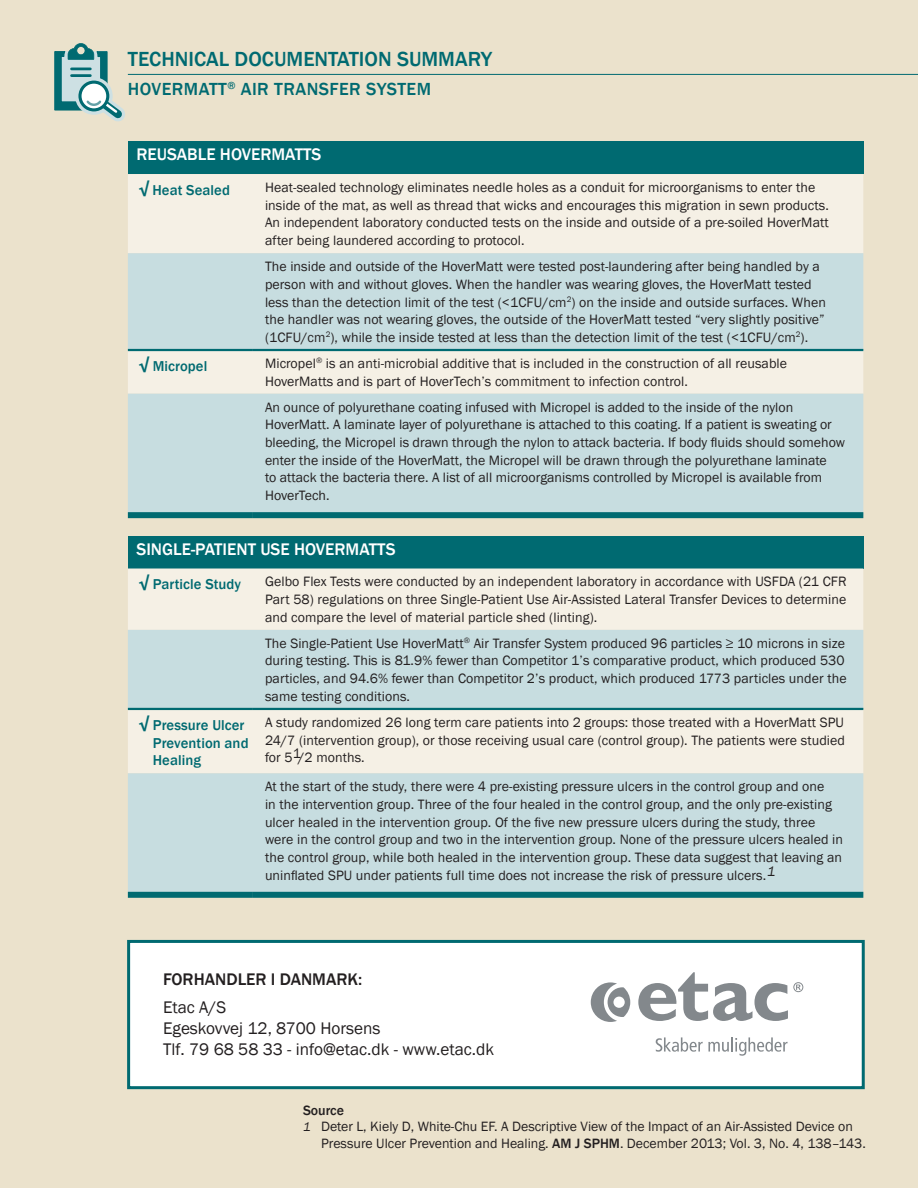
<style>
.page{position:relative;width:918px;height:1188px;background:#ebe2cc}
.page>*{position:absolute;margin:0;border:0;box-sizing:border-box;transform-origin:0 0}
.case_study{font:500 21px "Franklin Gothic";color:#006a71}
.case_study_title{font:500 18px "Franklin Gothic";letter-spacing:.025em;color:#006a71}
.table_title{font:17.25px/21px "Franklin Gothic";color:#231f20}
.table_title-2{font:500 17.25px "Franklin Gothic";color:#fff}
.table_title-3{font:500 17.25px "Franklin Gothic";color:#231f20}
.checkmark{font:500 14.7px/17.7px "Franklin Gothic";letter-spacing:.005em;color:#006a71}
.text{font:13.95px/17.7px "Franklin Gothic";letter-spacing:.005em;color:#231f20}
.sources{font:13.8px/16.5px "Franklin Gothic";color:#231f20}
.sources-2{font:500 13.8px "Franklin Gothic";color:#231f20}
.s1{font-family:"Chaparral Pro";font-weight:700;font-size:17.25px}
.s2{font-style:italic;font-size:12.75px}
.s3{font-weight:500}
</style>
<div class="page">
<svg style="left:54px;top:43px;width:71px;height:79px"></svg>
<hr style="left:72px;top:74px;width:18px;height:3px;background:#006a71">
<hr style="left:128px;top:74px;width:790px;height:1px;background:#006a71">
<div style="left:128px;top:142px;width:735px;height:32px;background:#006a71"></div>
<div style="left:128px;top:174px;width:735px;height:220px;background:#f5f0e5"></div>
<div style="left:128px;top:253px;width:735px;height:96px;background:#c7dde0"></div>
<div style="left:128px;top:394px;width:735px;height:118px;background:#c7dde0"></div>
<hr style="left:128px;top:349px;width:124px;height:2px;background:#006a71">
<hr style="left:252px;top:349px;width:611px;height:2px;background:#006a71">
<div style="left:128px;top:512px;width:124px;height:6px;background:#006a71"></div>
<div style="left:252px;top:512px;width:611px;height:6px;background:#006a71"></div>
<div style="left:128px;top:536px;width:735px;height:33px;background:#006a71"></div>
<div style="left:128px;top:569px;width:735px;height:204px;background:#f5f0e5"></div>
<div style="left:128px;top:630px;width:735px;height:78px;background:#c7dde0"></div>
<div style="left:128px;top:773px;width:735px;height:119px;background:#c7dde0"></div>
<hr style="left:128px;top:708px;width:124px;height:2px;background:#006a71">
<hr style="left:252px;top:708px;width:611px;height:2px;background:#006a71">
<div style="left:128px;top:892px;width:124px;height:6px;background:#006a71"></div>
<div style="left:252px;top:892px;width:611px;height:6px;background:#006a71"></div>
<div style="left:127px;top:940px;width:738px;height:149px;background:#fff;border:3px solid #006a71"></div>
<svg style="left:638px;top:972px;width:165px;height:49px"></svg>
<svg style="left:591px;top:982px;width:39px;height:40px"></svg>
<svg style="left:656px;top:1037px;width:132px;height:19px"></svg>
<p class="case_study" style="left:128px;top:46px;width:366px">TECHNICAL DOCUMENTATION SUMMARY</p>
<p class="case_study_title" style="left:128px;top:78px;width:305px">HOVERMATT<sup>®</sup> AIR TRANSFER SYSTEM</p>
<p class="table_title-2" style="left:137px;top:144px;width:186px">REUSABLE HOVERMATTS</p>
<p class="checkmark" style="left:139px;top:181px;width:93px"><span class="s1">√</span> Heat Sealed</p>
<p class="text" style="left:265px;top:179px;width:565px">Heat-sealed technology eliminates needle holes as a conduit for microorganisms to enter the inside of the mat, as well as thread that wicks and encourages this migration in sewn products.<br>An independent laboratory conducted tests on the inside and outside of a pre-soiled HoverMatt after being laundered according to protocol.</p>
<p class="text" style="left:265px;top:258px;width:562px">The inside and outside of the HoverMatt were tested post-laundering after being handled by a person with and without gloves. When the handler was wearing gloves, the HoverMatt tested less than the detection limit of the test (&lt;1CFU/cm<sup>2</sup>) on the inside and outside surfaces. When the handler was not wearing gloves, the outside of the HoverMatt tested “very slightly positive” (1CFU/cm<sup>2</sup>), while the inside tested at less than the detection limit of the test (&lt;1CFU/cm<sup>2</sup>).</p>
<p class="checkmark" style="left:139px;top:357px;width:70px"><span class="s1">√</span> Micropel</p>
<p class="text" style="left:265px;top:355px;width:524px">Micropel<sup>®</sup> is an anti-microbial additive that is included in the construction of all reusable<br>HoverMatts and is part of HoverTech’s commitment to infection control.</p>
<p class="text" style="left:265px;top:398px;width:581px">An ounce of polyurethane coating infused with Micropel is added to the inside of the nylon HoverMatt. A laminate layer of polyurethane is attached to this coating. If a patient is sweating or bleeding, the Micropel is drawn through the nylon to attack bacteria. If body fluids should somehow enter the inside of the HoverMatt, the Micropel will be drawn through the polyurethane laminate<br>to attack the bacteria there. A list of all microorganisms controlled by Micropel is available from HoverTech.</p>
<p class="table_title-2" style="left:137px;top:538px;width:261px">SINGLE-PATIENT USE HOVERMATTS</p>
<p class="checkmark" style="left:139px;top:576px;width:104px"><span class="s1">√</span> Particle Study</p>
<p class="text" style="left:265px;top:573px;width:583px;text-align:justify">Gelbo Flex Tests were conducted by an independent laboratory in accordance with USFDA (21 CFR Part 58) regulations on three Single-Patient Use Air-Assisted Lateral Transfer Devices to determine and compare the level of material particle shed (linting).</p>
<p class="text" style="left:265px;top:635px;width:583px">The Single-Patient Use HoverMatt<sup>®</sup> Air Transfer System produced 96 particles ≥ 10 microns in size during testing. This is 81.9% fewer than Competitor 1’s comparative product, which produced 530 particles, and 94.6% fewer than Competitor 2’s product, which produced 1773 particles under the same testing conditions.</p>
<p class="checkmark" style="left:153px;top:716px;width:97px;text-indent:-14px"><span class="s1">√</span> Pressure Ulcer<br>Prevention and<br>Healing</p>
<p class="text" style="left:265px;top:714px;width:582px;text-align:justify">A study randomized 26 long term care patients into 2 groups: those treated with a HoverMatt SPU 24/7 (intervention group), or those receiving usual care (control group). The patients were studied for 51/2 months.</p>
<p class="text" style="left:265px;top:778px;width:580px">At the start of the study, there were 4 pre-existing pressure ulcers in the control group and one<br>in the intervention group. Three of the four healed in the control group, and the only pre-existing ulcer healed in the intervention group. Of the five new pressure ulcers during the study, three were in the control group and two in the intervention group. None of the pressure ulcers healed in the control group, while both healed in the intervention group. These data suggest that leaving an uninflated SPU under patients full time does not increase the risk of pressure ulcers.<sup>1</sup></p>
<p class="table_title-3" style="left:163px;top:969px;width:201px">FORHANDLER I DANMARK:</p>
<p class="table_title" style="left:163px;top:997px;width:333px">Etac A/S<br>Egeskovvej 12, 8700 Horsens<br>Tlf. 79 68 58 33 - info@etac.dk - www.etac.dk</p>
<p class="sources-2" style="left:303px;top:1102px;width:43px">Source</p>
<p class="sources" style="left:321px;top:1119px;width:546px;text-indent:-18px"><span class="s2">1</span> Deter L, Kiely D, White-Chu EF. A Descriptive View of the Impact of an Air-Assisted Device on<br>Pressure Ulcer Prevention and Healing. <span class="s3">AM J SPHM</span>. December 2013; Vol. 3, No. 4, 138–143.</p>
</div>
